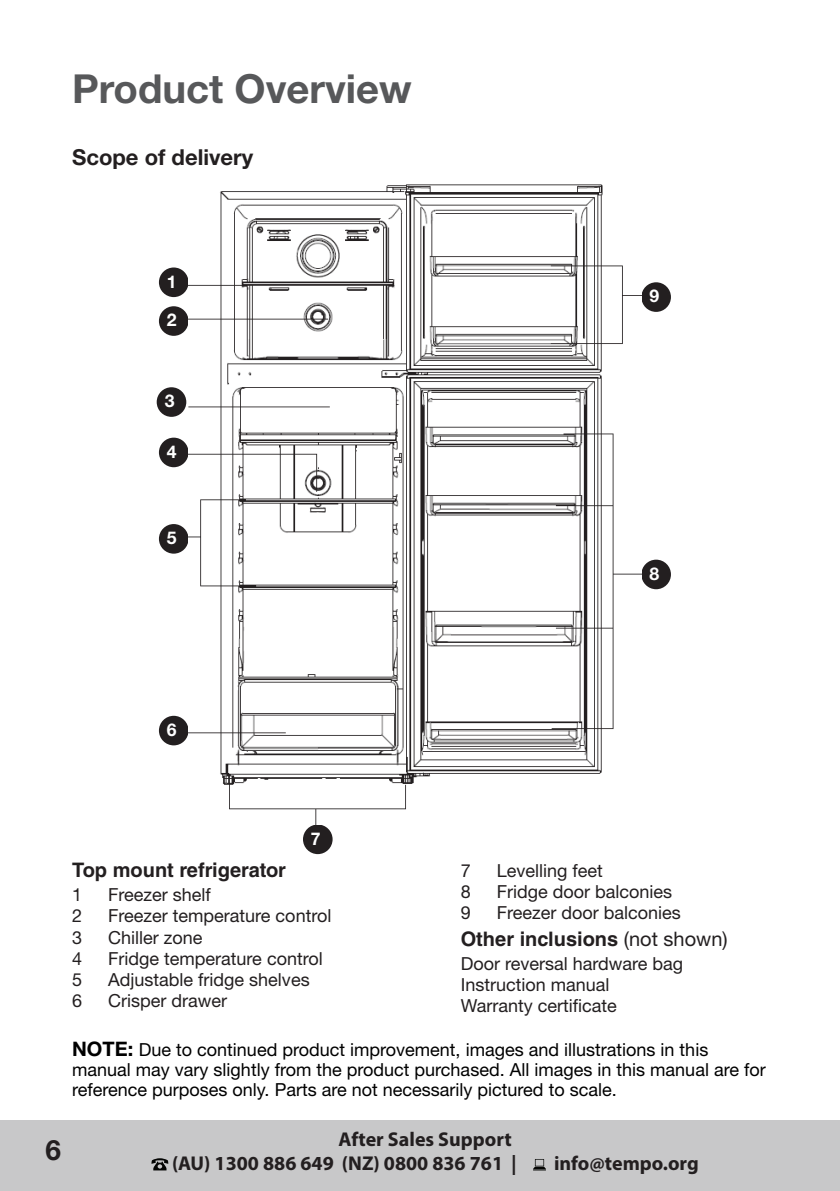
<style>
.page{position:relative;width:840px;height:1191px;background:#fff}
.page>*{position:absolute;margin:0;border:0;box-sizing:border-box;transform-origin:0 0}
.Heading{font:700 40px "Helvetica Neue";color:#57585a}
.t1{font:800 28px "Helvetica Neue";color:#231f20}
.body{font:700 22px "Helvetica Neue";color:#231f20}
.t2{font:700 20px/24px "Myriad Pro";color:#231f20;text-align:right}
.body-2{font:700 20px "Helvetica LT Std";color:#231f20}
.body-3{font:18px "Helvetica Neue";color:#231f20}
.BulletPoint{font:18px/20px "Helvetica Neue";color:#000}
.Subtitle{font:700 17.6px "Helvetica Neue";color:#fff}
.s1{font-family:"Helvetica Neue";font-weight:400}
.s2{font-weight:700;font-size:20px}
.s3{font-family:"Helvetica Neue LT Std";font-weight:700}
</style>
<div class="page">
<div style="left:0;top:1120px;width:839px;height:71px;background:#c8c8c9"></div>
<svg style="left:151px;top:1158px;width:17px;height:12px"></svg>
<svg style="left:533px;top:1159px;width:12px;height:11px"></svg>
<div style="left:159px;top:306px;width:29px;height:30px;background:#231f20;border-radius:50%"></div>
<div style="left:157px;top:387px;width:29px;height:30px;background:#231f20;border-radius:50%"></div>
<div style="left:159px;top:524px;width:29px;height:29px;background:#231f20;border-radius:50%"></div>
<div style="left:159px;top:716px;width:29px;height:29px;background:#231f20;border-radius:50%"></div>
<div style="left:641px;top:559px;width:29px;height:30px;background:#231f20;border-radius:50%"></div>
<div style="left:303px;top:824px;width:29px;height:30px;background:#231f20;border-radius:50%"></div>
<div style="left:159px;top:437px;width:29px;height:30px;background:#231f20;border-radius:50%"></div>
<div style="left:159px;top:267px;width:29px;height:30px;background:#231f20;border-radius:50%"></div>
<div style="left:641px;top:282px;width:29px;height:30px;background:#231f20;border-radius:50%"></div>
<img style="left:188px;top:184px;width:453px;height:640px">
<p class="Heading" style="left:72px;top:64px;width:341px">Product Overview</p>
<p class="body" style="left:72px;top:143px;width:182px">Scope of delivery</p>
<p class="Subtitle" style="left:167px;top:270px;width:11px">1</p>
<p class="Subtitle" style="left:167px;top:309px;width:11px">2</p>
<p class="Subtitle" style="left:165px;top:390px;width:11px">3</p>
<p class="Subtitle" style="left:167px;top:440px;width:11px">4</p>
<p class="Subtitle" style="left:167px;top:527px;width:11px">5</p>
<p class="Subtitle" style="left:167px;top:718px;width:11px">6</p>
<p class="Subtitle" style="left:311px;top:827px;width:11px">7</p>
<p class="Subtitle" style="left:649px;top:285px;width:11px">9</p>
<p class="Subtitle" style="left:649px;top:562px;width:11px">8</p>
<p class="body-2" style="left:72px;top:858px;width:215px">Top mount refrigerator</p>
<p class="body-3" style="left:72px;top:884px;width:12px">1</p>
<p class="body-3" style="left:108px;top:884px;width:104px">Freezer shelf</p>
<p class="body-3" style="left:72px;top:905px;width:12px">2</p>
<p class="body-3" style="left:108px;top:905px;width:225px">Freezer temperature control</p>
<p class="body-3" style="left:72px;top:926px;width:12px">3</p>
<p class="body-3" style="left:108px;top:926px;width:96px">Chiller zone</p>
<p class="body-3" style="left:72px;top:947px;width:12px">4</p>
<p class="body-3" style="left:108px;top:947px;width:216px">Fridge temperature control</p>
<p class="body-3" style="left:72px;top:969px;width:12px">5</p>
<p class="body-3" style="left:108px;top:969px;width:203px">Adjustable fridge shelves</p>
<p class="body-3" style="left:72px;top:990px;width:12px">6</p>
<p class="body-3" style="left:108px;top:990px;width:120px">Crisper drawer</p>
<p class="body-3" style="left:460px;top:859px;width:12px">7</p>
<p class="body-3" style="left:496px;top:859px;width:108px">Levelling feet</p>
<p class="body-3" style="left:460px;top:880px;width:12px">8</p>
<p class="body-3" style="left:496px;top:880px;width:177px">Fridge door balconies</p>
<p class="body-3" style="left:460px;top:901px;width:12px">9</p>
<p class="body-3" style="left:496px;top:901px;width:185px">Freezer door balconies</p>
<p class="body-2" style="left:460px;top:926px;width:268px">Other inclusions <span class="s1">(not shown)</span></p>
<p class="body-3" style="left:460px;top:952px;width:224px">Door reversal hardware bag</p>
<p class="body-3" style="left:460px;top:973px;width:150px">Instruction manual</p>
<p class="body-3" style="left:460px;top:994px;width:157px">Warranty certificate</p>
<p class="BulletPoint" style="left:72px;top:1039px;width:694px"><span class="s2">NOTE:</span> Due to continued product improvement, images and illustrations in this manual may vary slightly from the product purchased. All images in this manual are for reference purposes only. Parts are not necessarily pictured to scale.</p>
<h2 class="t1" style="left:20px;top:1129px;width:42px">6 <span class="s3">6</span></h2>
<p class="t2" style="left:172px;top:1127px;width:346px">After Sales Support<br>(AU) 1300 886 649 (NZ) 0800 836 761 |</p>
<p class="t2" style="left:553px;top:1151px;width:146px">info@tempo.org</p>
</div>
